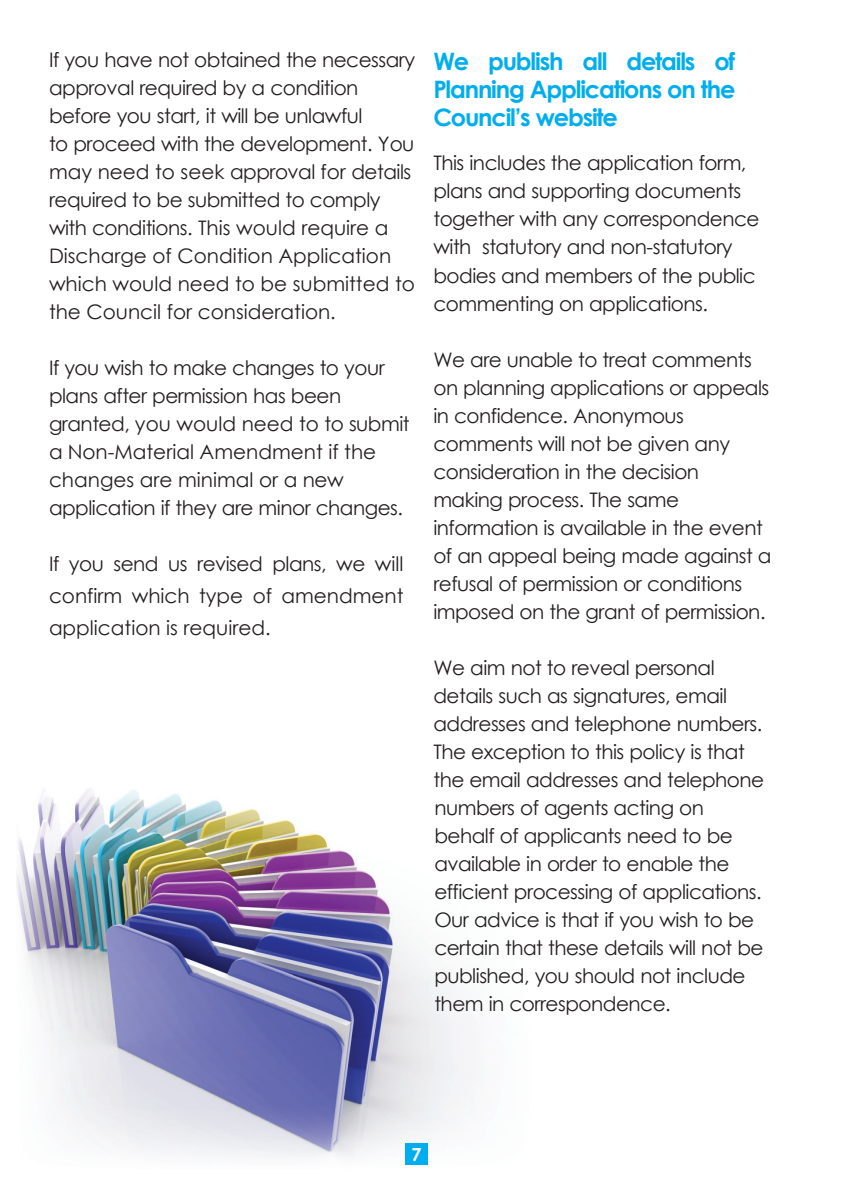
<style>
.page{position:relative;width:842px;height:1190px;background:#fff}
.page>*{position:absolute;margin:0;border:0;box-sizing:border-box;transform-origin:0 0}
.t1{font:700 24px/28px "Century Gothic";letter-spacing:-.05em;color:#00aeef;text-align:justify}
.t2{font:20px/28px "Century Gothic";letter-spacing:-.025em;color:#231f20}
.t3{font:700 18px "Century Gothic";color:#fff}
</style>
<div class="page">
<img style="left:17px;top:788px;width:461px;height:377px">
<div style="left:405px;top:1143px;width:22px;height:21px;background:#00aeef"></div>
<p class="t2" style="left:49px;top:45px;width:367px">If you have not obtained the necessary approval required by a condition before you start, it will be unlawful<br>to proceed with the development. You may need to seek approval for details required to be submitted to comply with conditions. This would require a Discharge of Condition Application which would need to be submitted to the Council for consideration.</p>
<p class="t2" style="left:49px;top:353px;width:362px">If you wish to make changes to your plans after permission has been granted, you would need to to submit a Non-Material Amendment if the changes are minimal or a new application if they are minor changes.</p>
<p class="t2" style="left:49px;top:547px;width:356px;line-height:32px;text-align:justify">If you send us revised plans, we will confirm which type of amendment application is required.</p>
<p class="t1" style="left:433px;top:47px;width:303px">We publish all details of Planning Applications on the Council’s website</p>
<p class="t2" style="left:433px;top:148px;width:327px">This includes the application form, plans and supporting documents together with any correspondence with statutory and non-statutory bodies and members of the public commenting on applications.</p>
<p class="t2" style="left:433px;top:345px;width:339px">We are unable to treat comments on planning applications or appeals in confidence. Anonymous comments will not be given any consideration in the decision making process. The same information is available in the event of an appeal being made against a refusal of permission or conditions imposed on the grant of permission.</p>
<p class="t2" style="left:433px;top:653px;width:332px">We aim not to reveal personal details such as signatures, email addresses and telephone numbers.<br>The exception to this policy is that the email addresses and telephone</p>
<p class="t2" style="left:434px;top:792px;width:331px">numbers of agents acting on behalf of applicants need to be available in order to enable the efficient processing of applications.<br>Our advice is that if you wish to be certain that these details will not be published, you should not include them in correspondence.</p>
<p class="t3" style="left:411px;top:1142px;width:12px">7</p>
</div>
